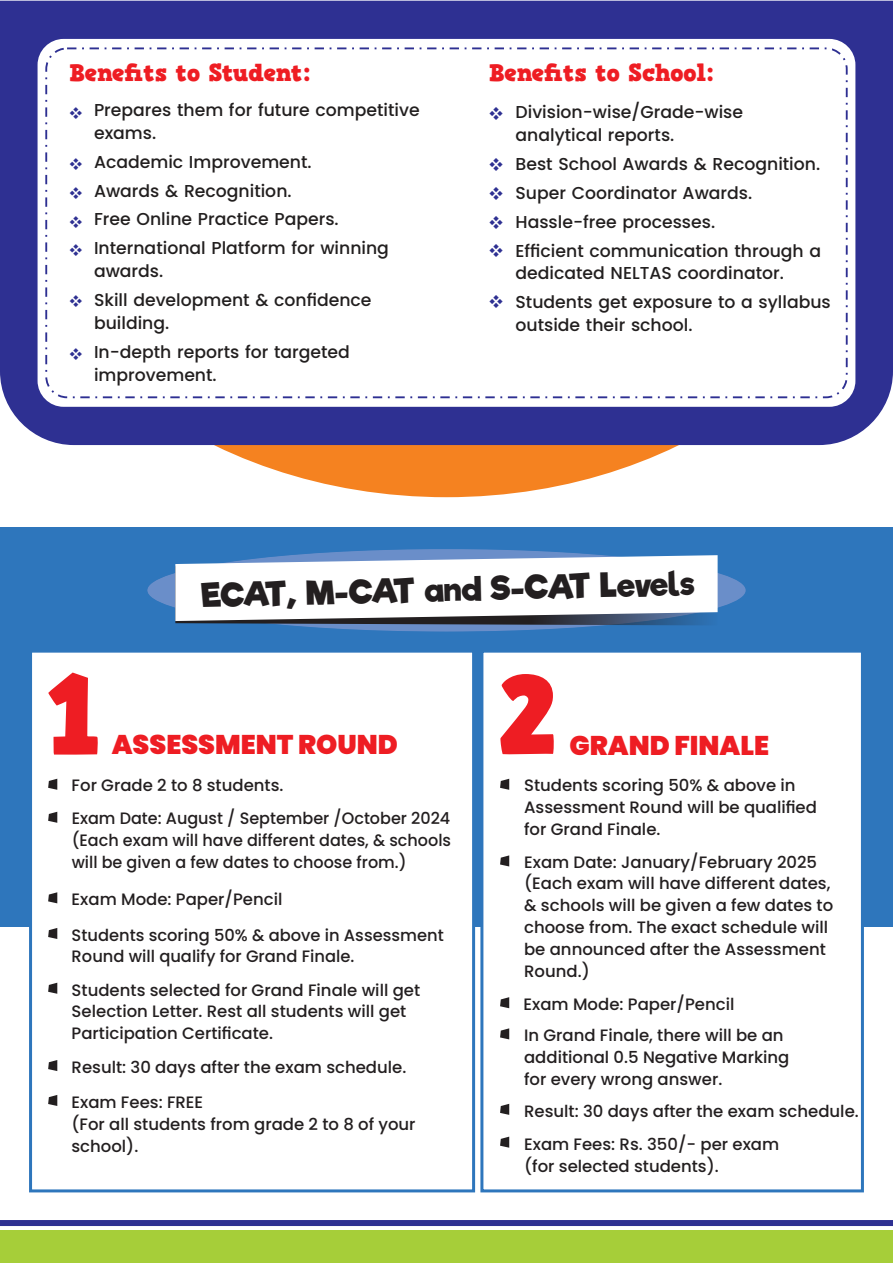
<style>
.page{position:relative;width:893px;height:1263px;background:#fff}
.page>*{position:absolute;margin:0;border:0;box-sizing:border-box;transform-origin:0 0}
.t1{font:112.5px "HVD Comic Serif Pro";color:#ee1d23}
.t2{font:33px "Riffic";color:#231f20}
.t3{font:900 27px "Poppins";color:#ee1d23}
.t4{font:24px "HVD Comic Serif Pro";letter-spacing:-.01em;color:#ee1d23}
.t5{font:500 17.25px/28.8px "Poppins";color:#221f1f}
.t6{font:500 16.5px/21.8px "Poppins";color:#231f20}
</style>
<div class="page">
<svg style="left:73px;top:445px;width:747px;height:52px"></svg>
<div style="left:0;top:1px;width:893px;height:444px;background:#2e3092"></div>
<div style="left:38px;top:39px;width:817px;height:368px;background:#fff;border-radius:26px"></div>
<div style="left:45px;top:47px;width:803px;height:351px;border:2px dashed #2e3092;border-radius:21px"></div>
<div style="left:0;top:1230px;width:893px;height:33px;background:#a6ce39"></div>
<div style="left:0;top:1220px;width:893px;height:6px;background:#2e3092"></div>
<div style="left:0;top:527px;width:893px;height:400px;background:#2e76bc"></div>
<img style="left:147px;top:549px;width:599px;height:82px">
<svg style="left:175px;top:555px;width:543px;height:70px;background:#dadfe6"></svg>
<div style="left:29px;top:652px;width:447px;height:541px;background:#fff"></div>
<div style="left:480px;top:652px;width:384px;height:541px;background:#fff"></div>
<svg style="left:48px;top:779px;width:9px;height:11px"></svg>
<svg style="left:48px;top:812px;width:9px;height:11px"></svg>
<svg style="left:48px;top:983px;width:9px;height:11px"></svg>
<svg style="left:48px;top:892px;width:9px;height:11px"></svg>
<svg style="left:48px;top:1060px;width:9px;height:11px"></svg>
<svg style="left:48px;top:928px;width:9px;height:11px"></svg>
<svg style="left:48px;top:1095px;width:9px;height:11px"></svg>
<svg style="left:500px;top:997px;width:9px;height:11px"></svg>
<svg style="left:500px;top:779px;width:9px;height:11px"></svg>
<svg style="left:500px;top:855px;width:9px;height:11px"></svg>
<svg style="left:500px;top:1104px;width:9px;height:11px"></svg>
<svg style="left:500px;top:1136px;width:9px;height:12px"></svg>
<svg style="left:500px;top:1028px;width:9px;height:11px"></svg>
<h3 class="t4" style="left:69px;top:63px;width:243px">Benefits to Student:</h3>
<p class="t5" style="left:94px;top:99px;width:327px;line-height:22.8px">Prepares them for future competitive exams.</p>
<p class="t5" style="left:94px;top:147px;width:296px">Academic Improvement.<br>Awards &amp; Recognition.<br>Free Online Practice Papers.<br>International Platform for winning</p>
<p class="t5" style="left:94px;top:257px;width:279px">awards.<br>Skill development &amp; confidence</p>
<p class="t5" style="left:94px;top:308px;width:257px">building.<br>In-depth reports for targeted</p>
<p class="t5" style="left:94px;top:360px;width:124px">improvement.</p>
<h3 class="t4" style="left:489px;top:63px;width:226px">Benefits to School:</h3>
<p class="t5" style="left:515px;top:101px;width:229px;line-height:22.8px">Division-wise/Grade-wise analytical reports.</p>
<p class="t5" style="left:515px;top:149px;width:307px">Best School Awards &amp; Recognition.<br>Super Coordinator Awards.<br>Hassle-free processes.<br>Efficient communication through a</p>
<p class="t5" style="left:515px;top:259px;width:317px">dedicated NELTAS coordinator.<br>Students get exposure to a syllabus</p>
<p class="t5" style="left:515px;top:311px;width:178px">outside their school.</p>
<h2 class="t2" style="left:201px;top:580px;width:495px;rotate:-1deg">ECAT, M-CAT and S-CAT Levels</h2>
<h1 class="t1" style="left:45px;top:671px;width:58px">1</h1>
<h3 class="t3" style="left:112px;top:726px;width:288px">ASSESSMENT ROUND</h3>
<h1 class="t1" style="left:497px;top:671px;width:61px">2</h1>
<h3 class="t3" style="left:569px;top:726px;width:201px">GRAND FINALE</h3>
<p class="t6" style="left:72px;top:768px;width:380px;line-height:33.5px">For Grade 2 to 8 students.<br>Exam Date: August / September /October 2024</p>
<p class="t6" style="left:72px;top:829px;width:381px">(Each exam will have different dates, &amp; schools will be given a few dates to choose from.)</p>
<p class="t6" style="left:72px;top:888px;width:212px">Exam Mode: Paper/Pencil</p>
<p class="t6" style="left:72px;top:924px;width:374px">Students scoring 50% &amp; above in Assessment<br>Round will qualify for Grand Finale.</p>
<p class="t6" style="left:72px;top:979px;width:350px">Students selected for Grand Finale will get<br>Selection Letter. Rest all students will get<br>Participation Certificate.</p>
<p class="t6" style="left:72px;top:1057px;width:336px">Result: 30 days after the exam schedule.</p>
<p class="t6" style="left:71px;top:1091px;width:346px">Exam Fees: FREE<br>(For all students from grade 2 to 8 of your school).</p>
<p class="t6" style="left:524px;top:774px;width:294px">Students scoring 50% &amp; above in<br>Assessment Round will be qualified for Grand Finale.</p>
<p class="t6" style="left:524px;top:851px;width:311px">Exam Date: January/February 2025 (Each exam will have different dates, &amp; schools will be given a few dates to choose from. The exact schedule will be announced after the Assessment<br>Round.)</p>
<p class="t6" style="left:524px;top:993px;width:212px">Exam Mode: Paper/Pencil</p>
<p class="t6" style="left:524px;top:1025px;width:267px">In Grand Finale, there will be an additional 0.5 Negative Marking for every wrong answer.</p>
<p class="t6" style="left:524px;top:1095px;width:336px;line-height:32.8px">Result: 30 days after the exam schedule.<br>Exam Fees: Rs. 350/- per exam</p>
<p class="t6" style="left:524px;top:1155px;width:196px">(for selected students).</p>
</div>
